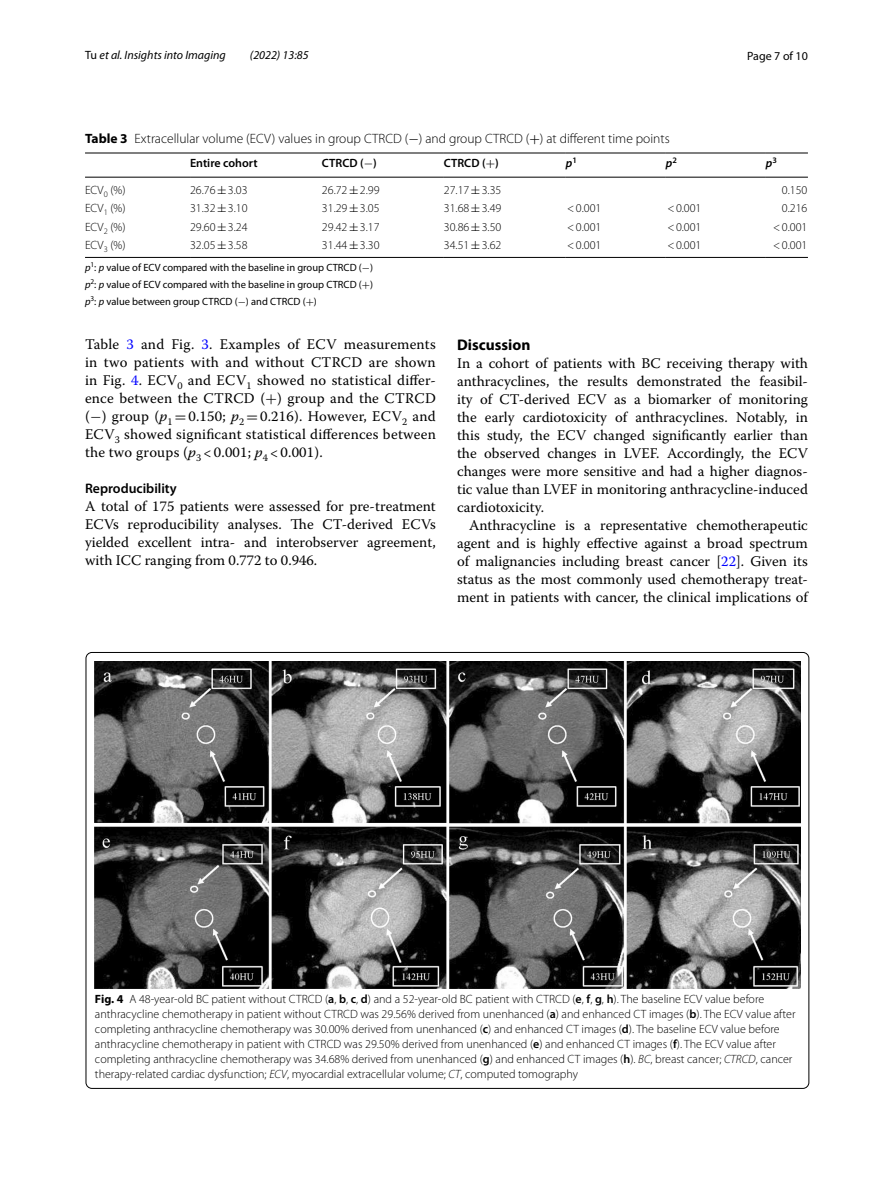
<style>
.page{position:relative;width:893px;height:1187px;background:#fff}
.page>*{position:absolute;margin:0;border:0;box-sizing:border-box;transform-origin:0 0}
.t1{font:700 15.45px "Myriad Pro";color:#000}
.t2{font:14.7px/18px "Warnock Pro";color:#000;text-align:justify}
.t3{font:600 13.8px "Myriad Pro";color:#000}
.t4{font:300 13.5px "Myriad Pro";color:#000}
.t5{font:300 12px/15px "Myriad Pro";color:#000}
.t6{font:italic 12px "Myriad Pro";color:#000}
.t7{font:600 12px "Myriad Pro";color:#000}
.t8{font:12px "Myriad Pro";color:#000}
.t9{font:italic 600 12px "Myriad Pro";color:#000}
.t10{font:10.5px/17px "Myriad Pro";color:#000;text-align:justify}
.s1{font-style:normal}
.s2{font-weight:700}
.s3{font-family:"MTSY";font-weight:400}
.s4{font-style:italic}
.s5{font-family:"MTSY"}
.s6{color:#00f}
.s7{font-weight:600}
</style>
<div class="page">
<hr style="left:85px;top:153px;width:105px;height:1px;background:#000">
<hr style="left:85px;top:177px;width:105px;height:1px;background:#000">
<hr style="left:190px;top:153px;width:132px;height:1px;background:#000">
<hr style="left:190px;top:177px;width:132px;height:1px;background:#000">
<hr style="left:322px;top:153px;width:122px;height:1px;background:#000">
<hr style="left:322px;top:177px;width:122px;height:1px;background:#000">
<hr style="left:444px;top:153px;width:122px;height:1px;background:#000">
<hr style="left:444px;top:177px;width:122px;height:1px;background:#000">
<hr style="left:566px;top:153px;width:100px;height:1px;background:#000">
<hr style="left:566px;top:177px;width:100px;height:1px;background:#000">
<hr style="left:666px;top:153px;width:100px;height:1px;background:#000">
<hr style="left:666px;top:177px;width:100px;height:1px;background:#000">
<hr style="left:766px;top:153px;width:42px;height:1px;background:#000">
<hr style="left:766px;top:177px;width:42px;height:1px;background:#000">
<hr style="left:85px;top:257px;width:105px;height:1px;background:#000">
<hr style="left:190px;top:257px;width:132px;height:1px;background:#000">
<hr style="left:322px;top:257px;width:122px;height:1px;background:#000">
<hr style="left:444px;top:257px;width:122px;height:1px;background:#000">
<hr style="left:566px;top:257px;width:100px;height:1px;background:#000">
<hr style="left:666px;top:257px;width:100px;height:1px;background:#000">
<hr style="left:766px;top:257px;width:42px;height:1px;background:#000">
<img style="left:94px;top:661px;width:706px;height:327px">
<p class="t6" style="left:85px;top:48px;width:142px"><span class="s1">Tu</span> et al. Insights into Imaging</p>
<p class="t6" style="left:250px;top:48px;width:60px">(2022) 13:85</p>
<p class="t8" style="left:747px;top:48px;width:62px">Page 7 of 10</p>
<p class="t4" style="left:85px;top:131px;width:586px"><span class="s2">Table 3</span> Extracellular volume (ECV) values in group CTRCD (<span class="s3">−</span>) and group CTRCD (<span class="s3">+</span>) at different time points</p>
<p class="t7" style="left:190px;top:156px;width:69px">Entire cohort</p>
<p class="t7" style="left:322px;top:156px;width:56px">CTRCD (<span class="s3">−</span>)</p>
<p class="t7" style="left:444px;top:156px;width:56px">CTRCD (<span class="s3">+</span>)</p>
<p class="t9" style="left:566px;top:156px;width:13px">p<sup>1</sup></p>
<p class="t9" style="left:666px;top:156px;width:13px">p<sup>2</sup></p>
<p class="t9" style="left:766px;top:156px;width:13px">p<sup>3</sup></p>
<p class="t5" style="left:85px;top:183px;width:42px">ECV<sub>0</sub> (%)</p>
<p class="t5" style="left:190px;top:183px;width:59px">26.76<span class="s3">±</span>3.03</p>
<p class="t5" style="left:322px;top:183px;width:59px">26.72<span class="s3">±</span>2.99</p>
<p class="t5" style="left:444px;top:183px;width:59px">27.17<span class="s3">±</span>3.35</p>
<p class="t5" style="left:782px;top:183px;width:27px">0.150</p>
<p class="t5" style="left:85px;top:201px;width:42px">ECV<sub>1</sub> (%)</p>
<p class="t5" style="left:190px;top:201px;width:59px">31.32<span class="s3">±</span>3.10</p>
<p class="t5" style="left:322px;top:201px;width:59px">31.29<span class="s3">±</span>3.05</p>
<p class="t5" style="left:444px;top:201px;width:59px">31.68<span class="s3">±</span>3.49</p>
<p class="t5" style="left:567px;top:201px;width:36px">&lt;0.001</p>
<p class="t5" style="left:667px;top:201px;width:36px">&lt;0.001</p>
<p class="t5" style="left:782px;top:201px;width:27px">0.216</p>
<p class="t5" style="left:85px;top:219px;width:42px">ECV<sub>2</sub> (%)</p>
<p class="t5" style="left:190px;top:219px;width:59px">29.60<span class="s3">±</span>3.24</p>
<p class="t5" style="left:322px;top:219px;width:59px">29.42<span class="s3">±</span>3.17</p>
<p class="t5" style="left:444px;top:219px;width:59px">30.86<span class="s3">±</span>3.50</p>
<p class="t5" style="left:567px;top:219px;width:36px">&lt;0.001</p>
<p class="t5" style="left:667px;top:219px;width:36px">&lt;0.001</p>
<p class="t5" style="left:773px;top:219px;width:36px">&lt;0.001</p>
<p class="t5" style="left:85px;top:237px;width:42px">ECV<sub>3</sub> (%)</p>
<p class="t5" style="left:190px;top:237px;width:59px">32.05<span class="s3">±</span>3.58</p>
<p class="t5" style="left:322px;top:237px;width:59px">31.44<span class="s3">±</span>3.30</p>
<p class="t5" style="left:444px;top:237px;width:59px">34.51<span class="s3">±</span>3.62</p>
<p class="t5" style="left:567px;top:237px;width:36px">&lt;0.001</p>
<p class="t5" style="left:667px;top:237px;width:36px">&lt;0.001</p>
<p class="t5" style="left:773px;top:237px;width:36px">&lt;0.001</p>
<p class="t10" style="left:85px;top:259px;width:290px"><span class="s4">p</span><sup>1</sup>: <span class="s4">p</span> value of ECV compared with the baseline in group CTRCD (<span class="s5">−</span>) <span class="s4">p</span><sup>2</sup>: <span class="s4">p</span> value of ECV compared with the baseline in group CTRCD (<span class="s5">+</span>) <span class="s4">p</span><sup>3</sup>: <span class="s4">p</span> value between group CTRCD (<span class="s5">−</span>) and CTRCD (<span class="s5">+</span>)</p>
<p class="t2" style="left:85px;top:335px;width:352px">Table <span class="s6">3</span> and Fig. <span class="s6">3</span>. Examples of ECV measurements in two patients with and without CTRCD are shown in Fig. <span class="s6">4</span>. ECV<sub>0</sub> and ECV<sub>1</sub> showed no statistical differ&shy;ence between the CTRCD (<span class="s5">+</span>) group and the CTRCD (<span class="s5">−</span>) group (<span class="s4">p</span><sub>1</sub> <span class="s5">=</span>0.150; <span class="s4">p</span><sub>2</sub> <span class="s5">=</span>0.216). However, ECV<sub>2</sub> and ECV<sub>3</sub> showed significant statistical differences between the two groups (<span class="s4">p</span><sub>3</sub> &lt; 0.001; <span class="s4">p</span><sub>4</sub> &lt; 0.001).</p>
<p class="t3" style="left:85px;top:479px;width:93px">Reproducibility</p>
<p class="t2" style="left:85px;top:497px;width:352px">A total of 175 patients were assessed for pre-treatment ECVs reproducibility analyses. The CT-derived ECVs yielded excellent intra- and interobserver agreement, with ICC ranging from 0.772 to 0.946.</p>
<p class="t1" style="left:457px;top:334px;width:75px">Discussion</p>
<p class="t2" style="left:457px;top:353px;width:352px">In a cohort of patients with BC receiving therapy with anthracyclines, the results demonstrated the feasibil&shy;ity of CT-derived ECV as a biomarker of monitoring the early cardiotoxicity of anthracyclines. Notably, in this study, the ECV changed significantly earlier than the observed changes in LVEF. Accordingly, the ECV changes were more sensitive and had a higher diagnos&shy;tic value than LVEF in monitoring anthracycline-induced cardiotoxicity.</p>
<p class="t2" style="left:457px;top:515px;width:352px;text-indent:12px">Anthracycline is a representative chemotherapeutic agent and is highly effective against a broad spectrum of malignancies including breast cancer [<span class="s6">22</span>]. Given its status as the most commonly used chemotherapy treat&shy;ment in patients with cancer, the clinical implications of</p>
<p class="t5" style="left:95px;top:991px;width:702px"><span class="s2">Fig. 4</span> A 48-year-old BC patient without CTRCD (<span class="s7">a</span>, <span class="s7">b</span>, <span class="s7">c</span>, <span class="s7">d</span>) and a 52-year-old BC patient with CTRCD (<span class="s7">e</span>, <span class="s7">f</span>, <span class="s7">g</span>, <span class="s7">h</span>). The baseline ECV value before anthracycline chemotherapy in patient without CTRCD was 29.56% derived from unenhanced (<span class="s7">a</span>) and enhanced CT images (<span class="s7">b</span>). The ECV value after completing anthracycline chemotherapy was 30.00% derived from unenhanced (<span class="s7">c</span>) and enhanced CT images (<span class="s7">d</span>). The baseline ECV value before anthracycline chemotherapy in patient with CTRCD was 29.50% derived from unenhanced (<span class="s7">e</span>) and enhanced CT images (<span class="s7">f</span>). The ECV value after completing anthracycline chemotherapy was 34.68% derived from unenhanced (<span class="s7">g</span>) and enhanced CT images (<span class="s7">h</span>). <span class="s4">BC</span>, breast cancer; <span class="s4">CTRCD</span>, cancer therapy-related cardiac dysfunction; <span class="s4">ECV</span>, myocardial extracellular volume; <span class="s4">CT</span>, computed tomography</p>
</div>
